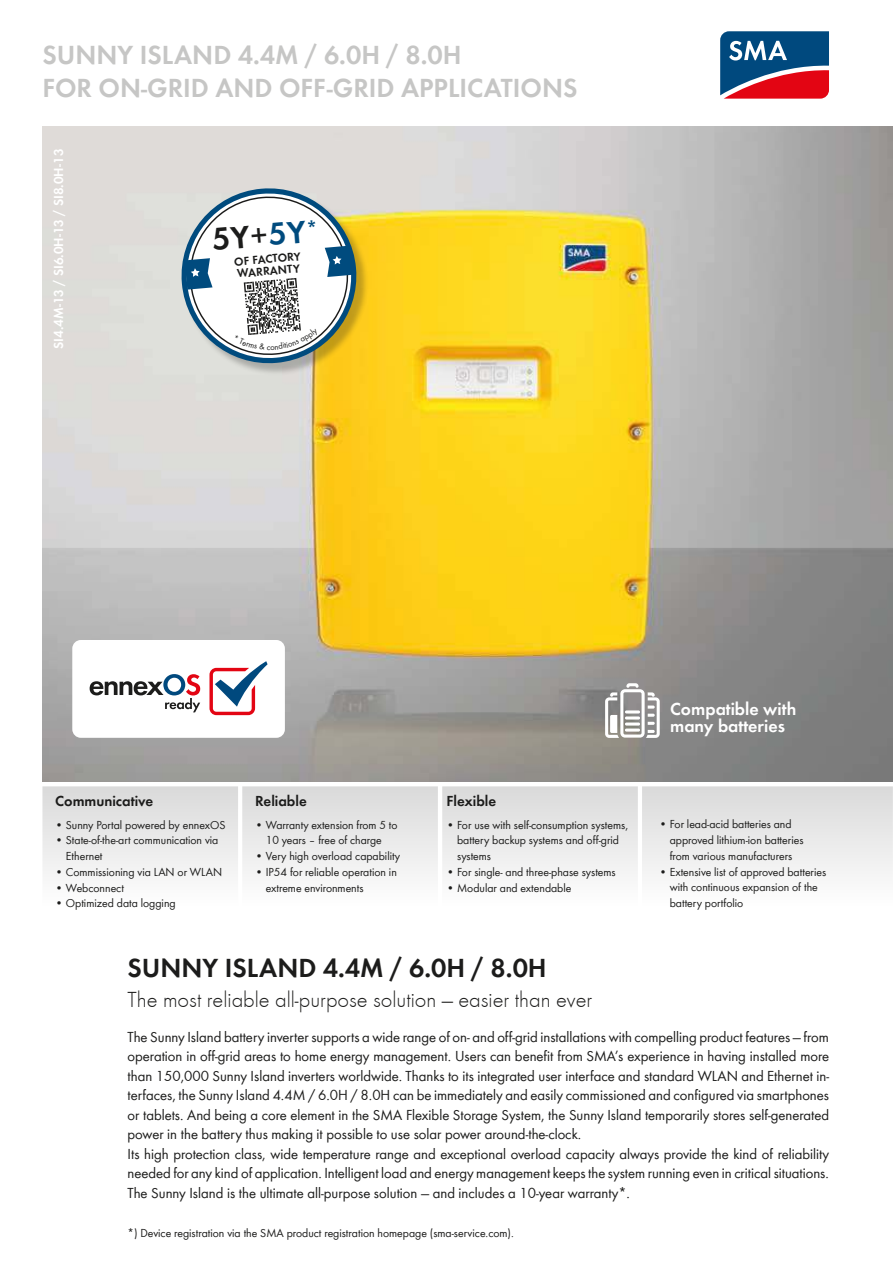
<style>
.page{position:relative;width:893px;height:1263px;background:#fff}
.page>*{position:absolute;margin:0;border:0;box-sizing:border-box;transform-origin:0 0}
.t1{font:600 32.4px "SMA Futura Global";color:#1c1c1b}
.t2{font:600 27px/33px "SMA Futura Global";color:#c6c6c5}
.t3{font:600 27px "SMA Futura Global";color:#1c1c1b}
.t4{font:300 22.5px "SMA Futura Global";color:#1c1c1b}
.t5{font:600 18px/16.5px "SMA Futura Global";color:#fff}
.t6{font:15px/19.5px "SMA Futura Global";color:#1c1c1b}
.t7{font:600 15px "SMA Futura Global";color:#1c1c1b}
.t8{font:600 13.5px "SMA Futura Global";color:#fff}
.t9{font:12px/15.8px "SMA Futura Global";color:#1c1c1b}
.t10{font:600 11.85px/11.9px "SMA Futura Global";color:#1c1c1b}
.s1{color:#004b7e}
</style>
<div class="page">
<svg style="left:720px;top:31px;width:109px;height:68px;background:#655274"></svg>
<img style="left:43px;top:126px;width:850px;height:656px">
<div style="left:72px;top:640px;width:213px;height:98px;background:#fff;border-radius:9px"></div>
<svg style="left:90px;top:674px;width:110px;height:38px"></svg>
<svg style="left:209px;top:661px;width:59px;height:54px"></svg>
<div style="left:184px;top:191px;width:186px;height:185px;background:#1c1c1b;opacity:.27"></div>
<svg style="left:605px;top:683px;width:55px;height:55px"></svg>
<hr style="left:625px;top:710px;width:15px;height:3px;background:#fff;border-radius:2px">
<hr style="left:625px;top:716px;width:15px;height:3px;background:#fff;border-radius:2px">
<hr style="left:625px;top:722px;width:15px;height:3px;background:#fff;border-radius:2px">
<svg style="left:625px;top:728px;width:15px;height:4px"></svg>
<svg style="left:178px;top:184px;width:182px;height:183px"></svg>
<h2 class="t2" style="left:43px;top:40px;width:536px">SUNNY ISLAND 4.4M / 6.0H / 8.0H<br>FOR ON-GRID AND OFF-GRID APPLICATIONS</h2>
<p class="t8" style="left:53px;top:349px;width:201px;rotate:-90deg">SI4.4M-13 / SI6.0H-13 / SI8.0H-13</p>
<h1 class="t1" style="left:211px;top:226px;width:108px;rotate:-5deg">5Y+<span class="s1">5Y</span><sup>*</sup></h1>
<p class="t10" style="left:234px;top:257px;width:68px;rotate:-5deg">OF FACTORY<br>WARRANTY</p>
<p class="t7" style="left:55px;top:795px;width:100px">Communicative</p>
<p class="t9" style="left:55px;top:818px;width:172px">• Sunny Portal powered by ennexOS</p>
<p class="t9" style="left:66px;top:833px;width:154px;text-indent:-11px">• State-of-the-art communication via<br>Ethernet</p>
<p class="t9" style="left:55px;top:865px;width:168px">• Commissioning via LAN or WLAN</p>
<p class="t9" style="left:55px;top:881px;width:70px">• Webconnect</p>
<p class="t9" style="left:55px;top:896px;width:122px">• Optimized data logging</p>
<p class="t7" style="left:255px;top:795px;width:53px">Reliable</p>
<p class="t9" style="left:255px;top:818px;width:144px;text-align:center">• Warranty extension from 5 to<br>10 years – free of charge</p>
<p class="t9" style="left:255px;top:849px;width:146px">• Very high overload capability</p>
<p class="t9" style="left:266px;top:865px;width:133px;text-indent:-11px">• IP54 for reliable operation in extreme environments</p>
<p class="t7" style="left:446px;top:795px;width:51px">Flexible</p>
<p class="t9" style="left:457px;top:818px;width:172px;text-indent:-11px">• For use with self-consumption systems, battery backup systems and off-grid systems</p>
<p class="t9" style="left:446px;top:865px;width:171px">• For single- and three-phase systems</p>
<p class="t9" style="left:446px;top:881px;width:126px">• Modular and extendable</p>
<p class="t5" style="left:670px;top:702px;width:128px">Compatible with many batteries</p>
<p class="t9" style="left:670px;top:817px;width:135px;text-indent:-11px">• For lead-acid batteries and approved lithium-ion batteries from various manufacturers</p>
<p class="t9" style="left:670px;top:865px;width:158px;text-indent:-11px">• Extensive list of approved batteries with continuous expansion of the battery portfolio</p>
<h2 class="t3" style="left:128px;top:956px;width:421px">SUNNY ISLAND 4.4M / 6.0H / 8.0H</h2>
<h3 class="t4" style="left:128px;top:991px;width:466px">The most reliable all-purpose solution — easier than ever</h3>
<p class="t6" style="left:128px;top:1028px;width:703px">The Sunny Island battery inverter supports a wide range of on- and off-grid installations with compelling product features — from operation in off-grid areas to home energy management. Users can benefit from SMA’s experience in having installed more than 150,000 Sunny Island inverters worldwide. Thanks to its integrated user interface and standard WLAN and Ethernet in&shy;terfaces, the Sunny Island 4.4M / 6.0H / 8.0H can be immediately and easily commissioned and configured via smartphones or tablets. And being a core element in the SMA Flexible Storage System, the Sunny Island temporarily stores self-generated power in the battery thus making it possible to use solar power around-the-clock.<br>Its high protection class, wide temperature range and exceptional overload capacity always provide the kind of reliability needed for any kind of application. Intelligent load and energy management keeps the system running even in critical situations.<br>The Sunny Island is the ultimate all-purpose solution — and includes a 10-year warranty*.</p>
<p class="t9" style="left:128px;top:1226px;width:388px">*) Device registration via the SMA product registration homepage (sma-service.com).</p>
</div>
